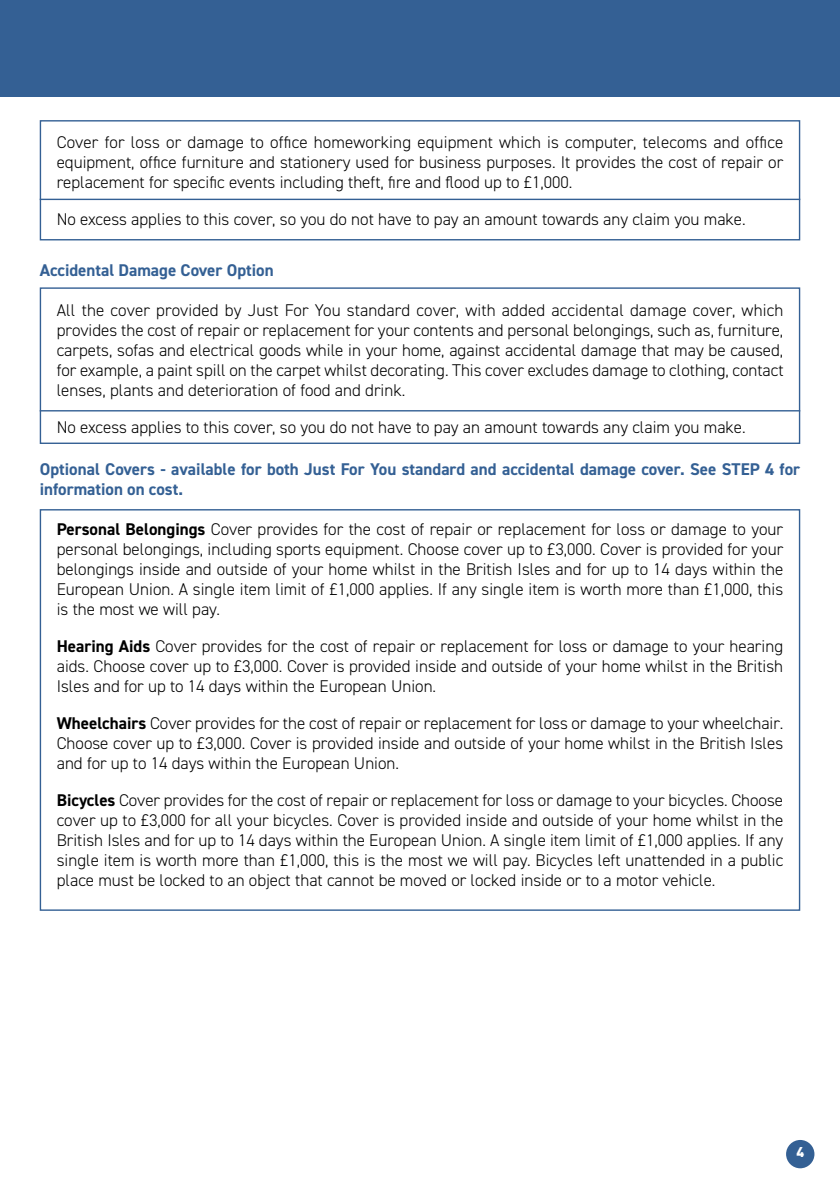
<style>
.page{position:relative;width:840px;height:1191px;background:#fff}
.page>*{position:absolute;margin:0;border:0;box-sizing:border-box;transform-origin:0 0}
.t1{font:300 17px/20px "DIN2014";color:#000;text-align:justify}
.t2{font:700 17px/20px "DIN2014";color:#346094}
.t3{font:900 14px "DIN";color:#fff}
.s1{font-weight:700}
</style>
<div class="page">
<div style="left:0;top:0;width:839px;height:96px;background:#346094"></div>
<div style="left:785px;top:1140px;width:29px;height:28px;background:#346094;border-radius:50%"></div>
<div style="left:40px;top:120px;width:759px;height:120px;border:1px solid #346094"></div>
<hr style="left:40px;top:199px;width:759px;height:1px;background:#346094">
<hr style="left:40px;top:410px;width:759px;height:1px;background:#346094">
<div style="left:40px;top:287px;width:759px;height:157px;border:1px solid #346094"></div>
<p class="t1" style="left:57px;top:132px;width:727px">Cover for loss or damage to office homeworking equipment which is computer, telecoms and office equipment, office furniture and stationery used for business purposes. It provides the cost of repair or replacement for specific events including theft, fire and flood up to £1,000.</p>
<p class="t1" style="left:57px;top:209px;width:690px">No excess applies to this cover, so you do not have to pay an amount towards any claim you make.</p>
<p class="t2" style="left:40px;top:260px;width:235px">Accidental Damage Cover Option</p>
<p class="t1" style="left:57px;top:300px;width:728px">All the cover provided by Just For You standard cover, with added accidental damage cover, which provides the cost of repair or replacement for your contents and personal belongings, such as, furniture, carpets, sofas and electrical goods while in your home, against accidental damage that may be caused, for example, a paint spill on the carpet whilst decorating. This cover excludes damage to clothing, contact lenses, plants and deterioration of food and drink.</p>
<p class="t1" style="left:57px;top:417px;width:690px">No excess applies to this cover, so you do not have to pay an amount towards any claim you make.</p>
<p class="t2" style="left:40px;top:458px;width:761px">Optional Covers - available for both Just For You standard and accidental damage cover. See STEP 4 for information on cost.</p>
<p class="t1" style="left:57px;top:519px;width:727px"><span class="s1">Personal Belongings</span> Cover provides for the cost of repair or replacement for loss or damage to your personal belongings, including sports equipment. Choose cover up to £3,000. Cover is provided for your belongings inside and outside of your home whilst in the British Isles and for up to 14 days within the European Union. A single item limit of £1,000 applies. If any single item is worth more than £1,000, this is the most we will pay.</p>
<p class="t1" style="left:57px;top:636px;width:727px"><span class="s1">Hearing Aids</span> Cover provides for the cost of repair or replacement for loss or damage to your hearing aids. Choose cover up to £3,000. Cover is provided inside and outside of your home whilst in the British Isles and for up to 14 days within the European Union.</p>
<p class="t1" style="left:57px;top:713px;width:727px"><span class="s1">Wheelchairs</span> Cover provides for the cost of repair or replacement for loss or damage to your wheelchair.<br>Choose cover up to £3,000. Cover is provided inside and outside of your home whilst in the British Isles and for up to 14 days within the European Union.</p>
<p class="t1" style="left:57px;top:790px;width:727px"><span class="s1">Bicycles</span> Cover provides for the cost of repair or replacement for loss or damage to your bicycles. Choose cover up to £3,000 for all your bicycles. Cover is provided inside and outside of your home whilst in the British Isles and for up to 14 days within the European Union. A single item limit of £1,000 applies. If any single item is worth more than £1,000, this is the most we will pay. Bicycles left unattended in a public place must be locked to an object that cannot be moved or locked inside or to a motor vehicle.</p>
<p class="t3" style="left:795px;top:1142px;width:9px">4</p>
</div>
